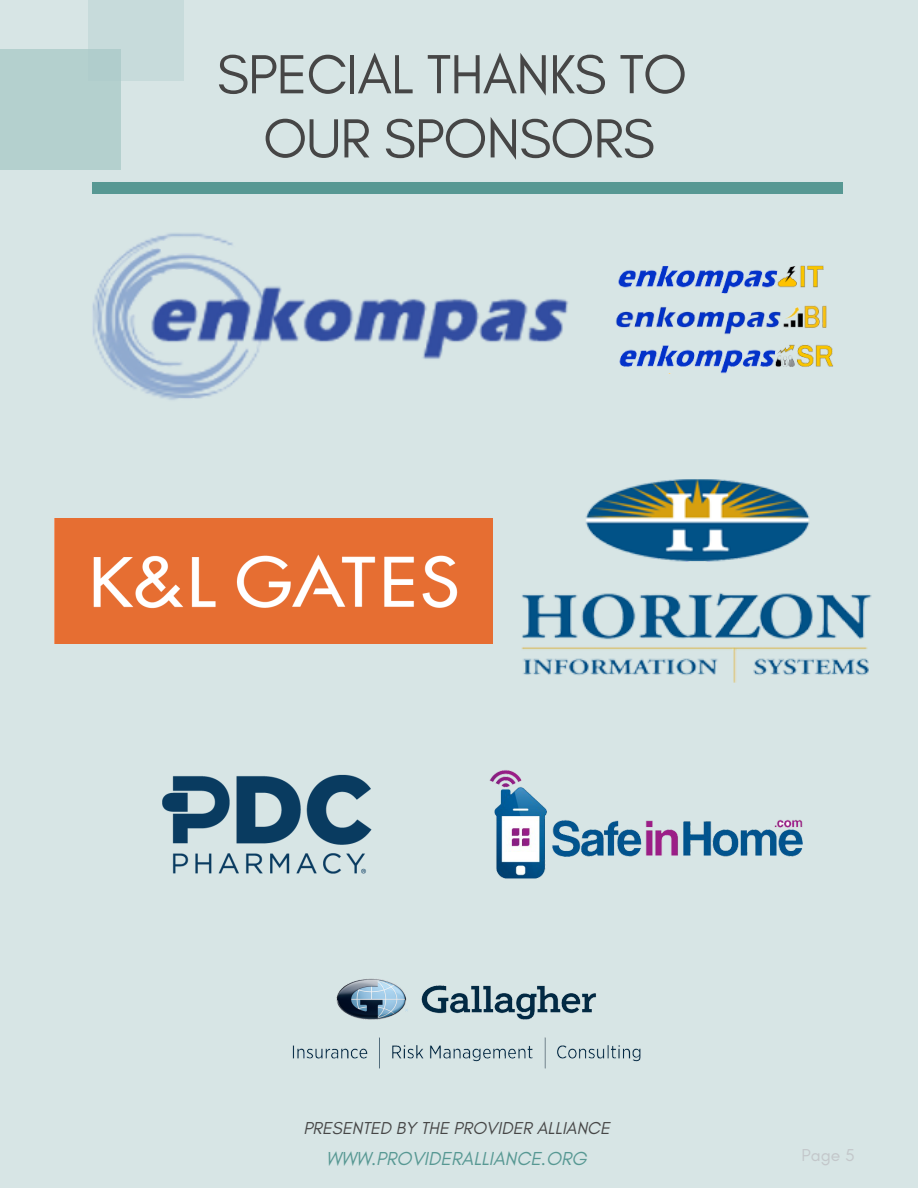
<style>
.page{position:relative;width:918px;height:1188px;background:#d7e5e5}
.page>*{position:absolute;margin:0;border:0;box-sizing:border-box;transform-origin:0 0}
.t1{font:56.1px/64.2px "Glacial Indifference";letter-spacing:-.02em;color:#464646;text-align:center}
.t2{font:italic 19.2px "Glacial Indifference";color:#579893}
.t3{font:italic 17.55px "Glacial Indifference";color:#464646}
.t4{font:17.55px "Glacial Indifference";color:#c3c7ca}
</style>
<div class="page">
<div style="left:0;top:49px;width:121px;height:121px;background:#b4d0ce"></div>
<svg style="left:89px;top:0;width:95px;height:81px;fill:#c7dbdb"></svg>
<img style="left:55px;top:519px;width:437px;height:125px">
<img style="left:489px;top:770px;width:314px;height:109px">
<img style="left:521px;top:479px;width:351px;height:204px">
<img style="left:162px;top:774px;width:210px;height:100px">
<img style="left:292px;top:978px;width:349px;height:91px">
<img style="left:619px;top:344px;width:214px;height:29px">
<img style="left:615px;top:305px;width:212px;height:30px">
<img style="left:618px;top:265px;width:206px;height:28px">
<img style="left:93px;top:233px;width:475px;height:167px">
<div style="left:92px;top:182px;width:751px;height:11px;background:#579893"></div>
<h1 class="t1" style="left:217px;top:42px;width:472px">SPECIAL THANKS TO<br>OUR SPONSORS</h1>
<p class="t3" style="left:303px;top:1118px;width:308px">PRESENTED BY THE PROVIDER ALLIANCE</p>
<p class="t2" style="left:326px;top:1147px;width:262px">WWW.PROVIDERALLIANCE.ORG</p>
<p class="t4" style="left:802px;top:1145px;width:55px">Page 5</p>
</div>
